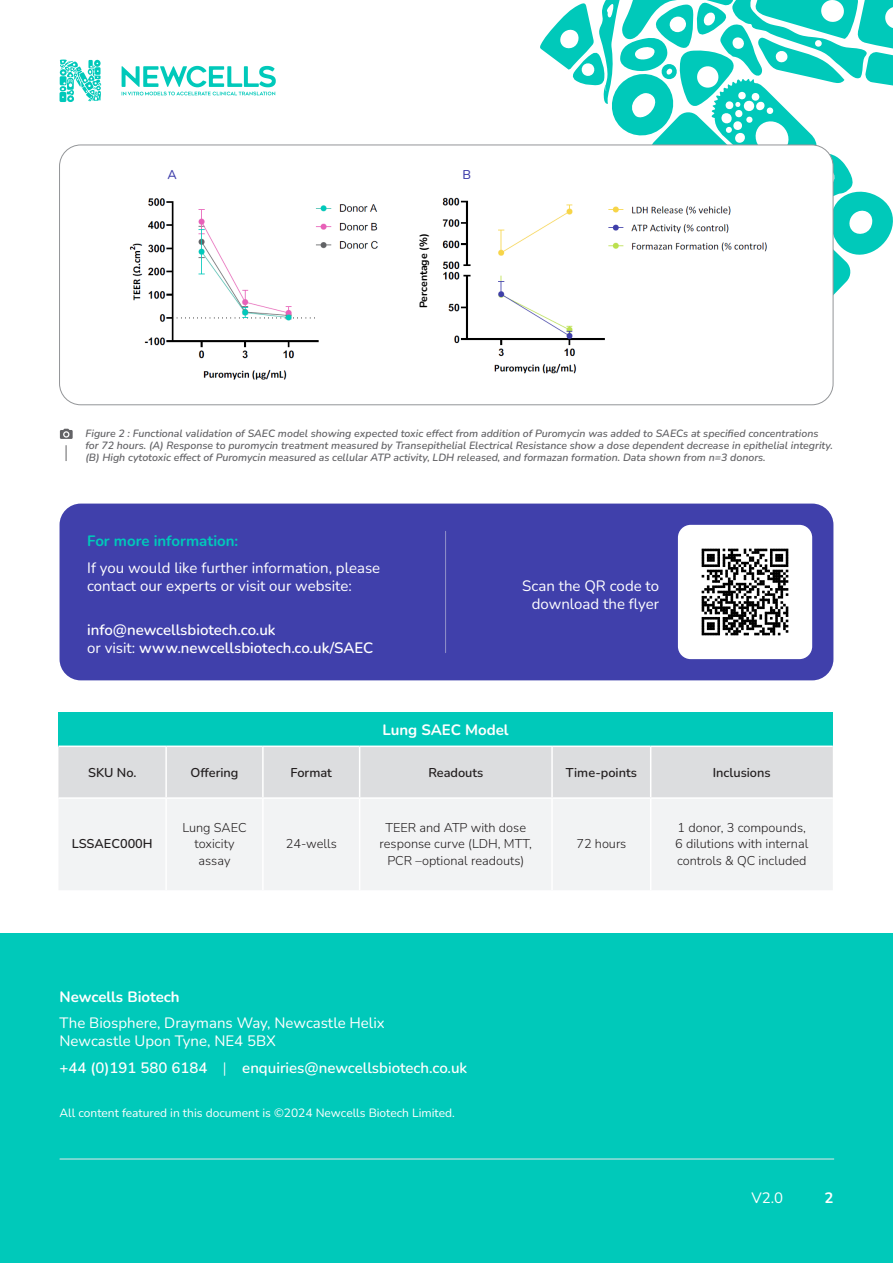
<style>
.page{position:relative;width:893px;height:1263px;background:#fff}
.page>*{position:absolute;margin:0;border:0;box-sizing:border-box;transform-origin:0 0}
.t1{font:15px/18px "Nunito";color:#fff}
.t2{font:600 15px/18px "Nunito";color:#fff}
.t3{font:700 15px "Nunito";color:#fff}
.t4{font:700 15px "Nunito";color:#00c9ba}
.t5{font:300 12.75px/16.5px "Nunito";color:#231f20;text-align:center}
.t6{font:600 12.75px "Nunito";color:#231f20}
.Body{font:500 12.75px "Nunito";color:#4040ab}
.Small_Print{font:12px "Nunito";color:#fff}
.Small_Print-2{font:italic 600 10.5px/12px "Nunito";color:#636366}
.Body-2{font:700 10.5px "Nunito";color:#000}
.s1{font-weight:400}
.s2{font-weight:300}
</style>
<div class="page">
<div style="left:0;top:933px;width:893px;height:330px;background:#00c9ba"></div>
<hr style="left:60px;top:1158px;width:774px;height:1px;background:#e6e7e9">
<svg style="left:540px;top:0;width:353px;height:312px"></svg>
<div style="left:58px;top:712px;width:775px;height:34px;background:#00c9ba"></div>
<div style="left:58px;top:747px;width:775px;height:50px;background:#dcdddf"></div>
<div style="left:59px;top:799px;width:774px;height:91px;background:#f2f3f4"></div>
<hr style="left:165px;top:747px;width:2px;height:50px;background:#fff">
<hr style="left:262px;top:747px;width:2px;height:50px;background:#fff">
<hr style="left:359px;top:747px;width:1px;height:50px;background:#fff">
<hr style="left:551px;top:747px;width:2px;height:50px;background:#fff">
<hr style="left:650px;top:747px;width:1px;height:50px;background:#fff">
<hr style="left:165px;top:799px;width:2px;height:91px;background:#fff">
<hr style="left:262px;top:799px;width:2px;height:91px;background:#fff">
<hr style="left:359px;top:799px;width:1px;height:91px;background:#fff">
<hr style="left:551px;top:799px;width:2px;height:91px;background:#fff">
<hr style="left:650px;top:799px;width:1px;height:91px;background:#fff">
<hr style="left:58px;top:745px;width:108px;height:2px;background:#fff">
<hr style="left:166px;top:745px;width:97px;height:2px;background:#fff">
<hr style="left:263px;top:745px;width:97px;height:2px;background:#fff">
<hr style="left:360px;top:745px;width:192px;height:2px;background:#fff">
<hr style="left:552px;top:745px;width:99px;height:2px;background:#fff">
<hr style="left:651px;top:745px;width:182px;height:2px;background:#fff">
<div style="left:60px;top:504px;width:773px;height:176px;background:#4040ab;border-radius:21px"></div>
<div style="left:678px;top:525px;width:134px;height:134px;background:#fff;border-radius:13px"></div>
<img style="left:701px;top:548px;width:88px;height:88px">
<hr style="left:445px;top:531px;width:1px;height:122px;background:#e6e7e9">
<div style="left:60px;top:145px;width:773px;height:260px;background:#fff;border-radius:21px"></div>
<img style="left:442px;top:197px;width:163px;height:177px">
<img style="left:129px;top:198px;width:190px;height:182px">
<img style="left:588px;top:197px;width:179px;height:62px">
<img style="left:299px;top:198px;width:79px;height:61px">
<svg style="left:60px;top:429px;width:13px;height:10px"></svg>
<svg style="left:66px;top:445px;width:1px;height:16px"></svg>
<svg style="left:60px;top:59px;width:41px;height:43px"></svg>
<svg style="left:122px;top:66px;width:154px;height:29px"></svg>
<p class="Body" style="left:168px;top:165px;width:11px">A</p>
<p class="Body" style="left:462px;top:165px;width:10px">B</p>
<p class="Body-2" style="left:416px;top:308px;width:77px;rotate:-90deg">Percentage (%)</p>
<p class="Small_Print-2" style="left:85px;top:427px;width:749px">Figure 2 : Functional validation of SAEC model showing expected toxic effect from addition of Puromycin was added to SAECs at specified concentrations for 72 hours. (A) Response to puromycin treatment measured by Transepithelial Electrical Resistance show a dose dependent decrease in epithelial integrity. (B) High cytotoxic effect of Puromycin measured as cellular ATP activity, LDH released, and formazan formation. Data shown from n=3 donors.</p>
<p class="t4" style="left:87px;top:530px;width:153px">For more information:</p>
<p class="t1" style="left:87px;top:558px;width:295px">If you would like further information, please contact our experts or visit our website:</p>
<p class="t2" style="left:87px;top:620px;width:288px">info@newcellsbiotech.co.uk<br><span class="s1">or visit:</span> www.newcellsbiotech.co.uk/SAEC</p>
<p class="t1" style="left:522px;top:576px;width:138px;text-align:right">Scan the QR code to download the flyer</p>
<h3 class="t3" style="left:383px;top:719px;width:128px">Lung SAEC Model</h3>
<h4 class="t6" style="left:88px;top:763px;width:50px">SKU No.</h4>
<h4 class="t6" style="left:191px;top:763px;width:49px">Offering</h4>
<h4 class="t6" style="left:291px;top:763px;width:43px">Format</h4>
<h4 class="t6" style="left:428px;top:763px;width:56px">Readouts</h4>
<h4 class="t6" style="left:566px;top:763px;width:72px">Time-points</h4>
<h4 class="t6" style="left:713px;top:763px;width:59px">Inclusions</h4>
<h4 class="t6" style="left:72px;top:835px;width:82px">LSSAEC000H</h4>
<h4 class="t5" style="left:182px;top:819px;width:66px">Lung SAEC toxicity assay</h4>
<h4 class="t5" style="left:286px;top:835px;width:52px">24-wells</h4>
<h4 class="t5" style="left:380px;top:819px;width:154px">TEER and ATP with dose response curve (LDH, MTT,<br>PCR –optional readouts)</h4>
<h4 class="t5" style="left:576px;top:835px;width:52px">72 hours</h4>
<p class="t3" style="left:60px;top:986px;width:122px">Newcells Biotech</p>
<p class="t1" style="left:60px;top:1013px;width:327px">The Biosphere, Draymans Way, Newcastle Helix<br>Newcastle Upon Tyne, NE4 5BX</p>
<p class="t2" style="left:60px;top:1058px;width:409px">+44 (0)191 580 6184 <span class="s2">|</span> enquiries@newcellsbiotech.co.uk</p>
<p class="Small_Print" style="left:60px;top:1104px;width:397px">All content featured in this document is ©2024 Newcells Biotech Limited.</p>
<h4 class="t5" style="left:675px;top:819px;width:135px;text-align:left">1 donor, 3 compounds,<br>6 dilutions with internal controls &amp; QC included</h4>
<p class="t1" style="left:751px;top:1189px;width:33px">V2.0</p>
<p class="t3" style="left:824px;top:1187px;width:10px">2</p>
</div>
